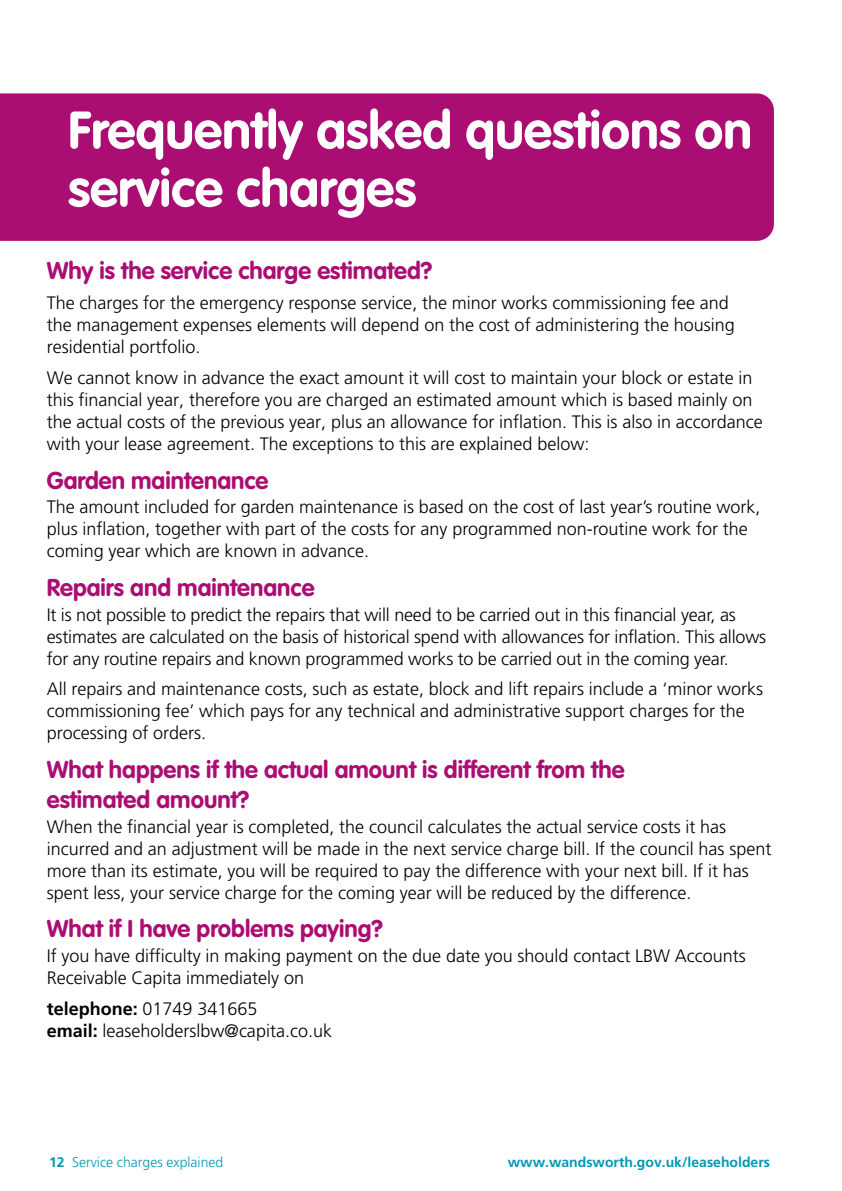
<style>
.page{position:relative;width:842px;height:1191px;background:#fff}
.page>*{position:absolute;margin:0;border:0;box-sizing:border-box;transform-origin:0 0}
.t1{font:700 52px/58px "VAG Rounded LT";color:#fff}
.t2{font:700 24px/30px "VAG Rounded LT";color:#ab0e73}
.t3{font:300 18px/22px "Frutiger LT";color:#000}
.t4{font:700 14px "Frutiger LT";color:#0099b3}
.t5{font:300 14px "Frutiger LT";color:#0099b3}
.s1{font-weight:700}
</style>
<div class="page">
<div style="left:0;top:93px;width:774px;height:148px;background:#ab0e73"></div>
<h1 class="t1" style="left:68px;top:103px;width:686px">Frequently asked questions on service charges</h1>
<h2 class="t2" style="left:47px;top:256px;width:387px">Why is the service charge estimated?</h2>
<p class="t3" style="left:47px;top:292px;width:690px">The charges for the emergency response service, the minor works commissioning fee and the management expenses elements will depend on the cost of administering the housing residential portfolio.</p>
<p class="t3" style="left:47px;top:367px;width:718px">We cannot know in advance the exact amount it will cost to maintain your block or estate in this financial year, therefore you are charged an estimated amount which is based mainly on the actual costs of the previous year, plus an allowance for inflation. This is also in accordance with your lease agreement. The exceptions to this are explained below:</p>
<h2 class="t2" style="left:47px;top:466px;width:223px">Garden maintenance</h2>
<p class="t3" style="left:47px;top:496px;width:715px">The amount included for garden maintenance is based on the cost of last year’s routine work, plus inflation, together with part of the costs for any programmed non-routine work for the coming year which are known in advance.</p>
<h2 class="t2" style="left:47px;top:573px;width:269px">Repairs and maintenance</h2>
<p class="t3" style="left:47px;top:604px;width:721px">It is not possible to predict the repairs that will need to be carried out in this financial year, as estimates are calculated on the basis of historical spend with allowances for inflation. This allows for any routine repairs and known programmed works to be carried out in the coming year.</p>
<p class="t3" style="left:47px;top:678px;width:718px">All repairs and maintenance costs, such as estate, block and lift repairs include a ‘minor works commissioning fee’ which pays for any technical and administrative support charges for the processing of orders.</p>
<h2 class="t2" style="left:47px;top:755px;width:579px">What happens if the actual amount is different from the estimated amount?</h2>
<p class="t3" style="left:47px;top:815px;width:726px">When the financial year is completed, the council calculates the actual service costs it has incurred and an adjustment will be made in the next service charge bill. If the council has spent more than its estimate, you will be required to pay the difference with your next bill. If it has spent less, your service charge for the coming year will be reduced by the difference.</p>
<h2 class="t2" style="left:47px;top:914px;width:338px">What if I have problems paying?</h2>
<p class="t3" style="left:47px;top:945px;width:700px">If you have difficulty in making payment on the due date you should contact LBW Accounts<br>Receivable Capita immediately on</p>
<p class="t3" style="left:47px;top:997px;width:287px"><span class="s1">telephone:</span> 01749 341665<br><span class="s1">email:</span> leaseholderslbw@capita.co.uk</p>
<p class="t5" style="left:49px;top:1154px;width:176px"><span class="s1">12</span> Service charges explained</p>
<p class="t4" style="left:508px;top:1154px;width:264px">www.wandsworth.gov.uk/leaseholders</p>
</div>
